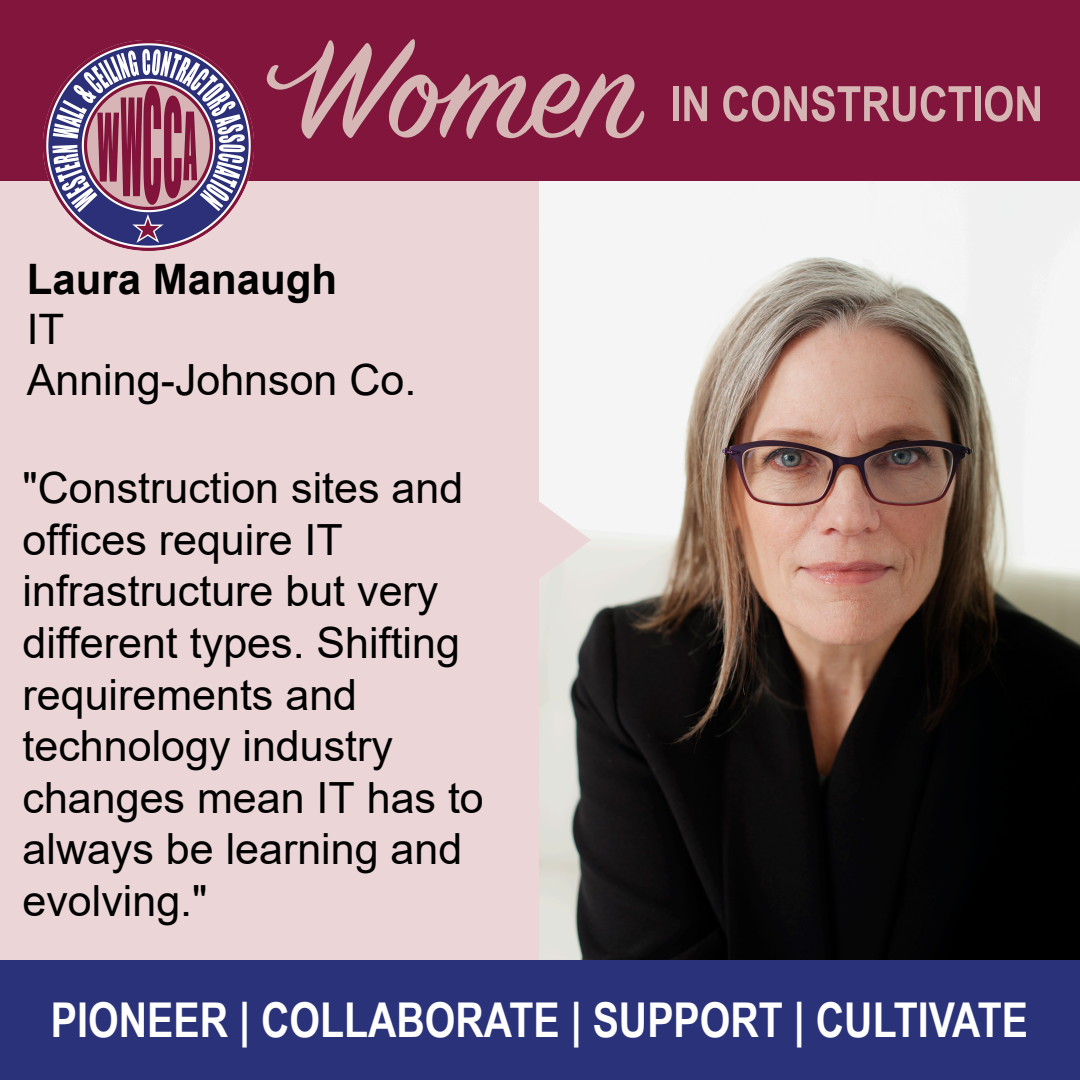
<style>
.page{position:relative;width:1080px;height:1080px;background:#fff}
.page>*{position:absolute;margin:0;border:0;box-sizing:border-box;transform-origin:0 0}
.t1{font:700 48px "Arial Narrow";color:#fff}
.t2{font:43px/51.6px "Arial";color:#000}
.t3{font:700 42px "Arial";color:#000}
.t4{font:42px "Arial";color:#000}
</style>
<div class="page">
<img style="left:591px;top:181px;width:489px;height:779px">
<svg style="left:0;top:181px;width:591px;height:779px;fill:#ecd5d7"></svg>
<div style="left:0;top:960px;width:1080px;height:120px;background:#2a3279"></div>
<div style="left:0;top:0;width:1080px;height:181px;background:#82153b"></div>
<div style="left:673px;top:86px;width:6px;height:35px;background:#d6b5b5"></div>
<svg style="left:684px;top:86px;width:23px;height:35px"></svg>
<svg style="left:723px;top:86px;width:248px;height:36px"></svg>
<div style="left:975px;top:86px;width:6px;height:35px;background:#d6b5b5"></div>
<svg style="left:985px;top:86px;width:55px;height:36px"></svg>
<svg style="left:267px;top:39px;width:378px;height:100px"></svg>
<img style="left:43px;top:40px;width:210px;height:210px">
<p class="t3" style="left:27px;top:249px;width:312px">Laura Manaugh</p>
<p class="t4" style="left:27px;top:301px;width:39px">IT</p>
<p class="t2" style="left:27px;top:354px;width:391px">Anning-Johnson Co.</p>
<p class="t2" style="left:23px;top:462px;width:463px">"Construction sites and offices require IT infrastructure but very different types. Shifting requirements and technology industry changes mean IT has to always be learning and evolving."</p>
<p class="t1" style="left:51px;top:983px;width:979px">PIONEER | COLLABORATE | SUPPORT | CULTIVATE</p>
</div>
